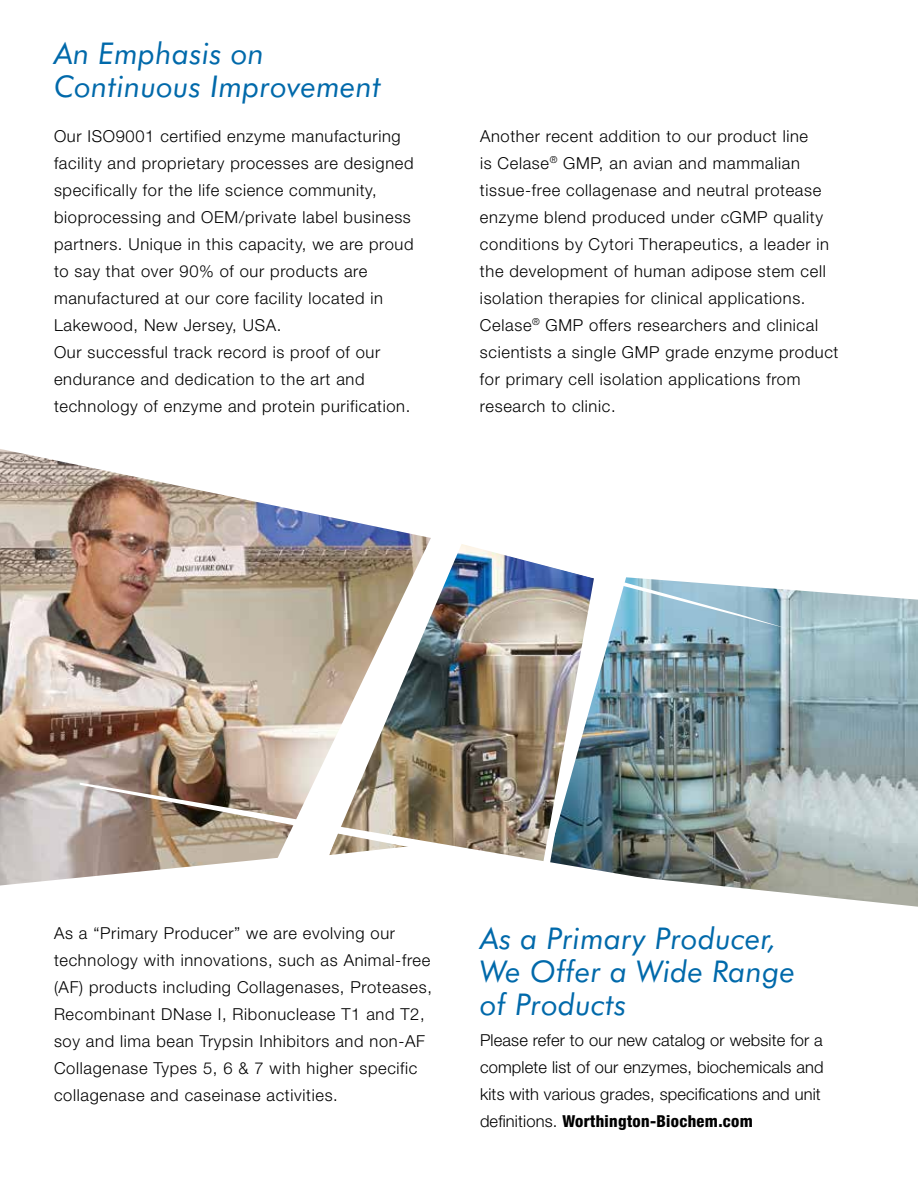
<style>
.page{position:relative;width:918px;height:1188px;background:#fff}
.page>*{position:absolute;margin:0;border:0;box-sizing:border-box;transform-origin:0 0}
.t1{font:italic 30px/33px "Futura BT";letter-spacing:.01em;color:#0069aa}
.t2{font:300 16.5px/27px "Helvetica Neue";letter-spacing:.04em;color:#000}
.t3{font:300 16.5px/27px "Helvetica Neue";letter-spacing:.01em;color:#000}
.s1{font-weight:800;font-stretch:condensed}
</style>
<div class="page">
<img style="left:0;top:449px;width:403px;height:437px">
<img style="left:706px;top:589px;width:212px;height:318px">
<svg style="left:80px;top:783px;width:626px;height:103px"></svg>
<img style="left:403px;top:532px;width:385px;height:349px">
<img style="left:259px;top:534px;width:203px;height:352px">
<h1 class="t1" style="left:54px;top:37px;width:329px">An Emphasis on<br>Continuous Improvement</h1>
<p class="t2" style="left:54px;top:122px;width:361px">Our ISO9001 certified enzyme manufacturing facility and proprietary processes are designed specifically for the life science community, bioprocessing and OEM/private label business partners. Unique in this capacity, we are proud to say that over 90% of our products are manufactured at our core facility located in Lakewood, New Jersey, USA.<br>Our successful track record is proof of our endurance and dedication to the art and technology of enzyme and protein purification.</p>
<p class="t2" style="left:480px;top:122px;width:360px">Another recent addition to our product line<br>is Celase<sup>®</sup> GMP, an avian and mammalian tissue-free collagenase and neutral protease enzyme blend produced under cGMP quality conditions by Cytori Therapeutics, a leader in the development of human adipose stem cell isolation therapies for clinical applications.<br>Celase<sup>®</sup> GMP offers researchers and clinical scientists a single GMP grade enzyme product for primary cell isolation applications from research to clinic.</p>
<p class="t2" style="left:54px;top:919px;width:379px">As a “Primary Producer” we are evolving our technology with innovations, such as Animal-free (AF) products including Collagenases, Proteases, Recombinant DNase I, Ribonuclease T1 and T2, soy and lima bean Trypsin Inhibitors and non-AF Collagenase Types 5, 6 &amp; 7 with higher specific collagenase and caseinase activities.</p>
<h1 class="t1" style="left:480px;top:922px;width:317px">As a Primary Producer,<br>We Offer a Wide Range of Products</h1>
<p class="t3" style="left:480px;top:1026px;width:345px">Please refer to our new catalog or website for a complete list of our enzymes, biochemicals and kits with various grades, specifications and unit definitions. <span class="s1">Worthington-Biochem.com</span></p>
</div>
